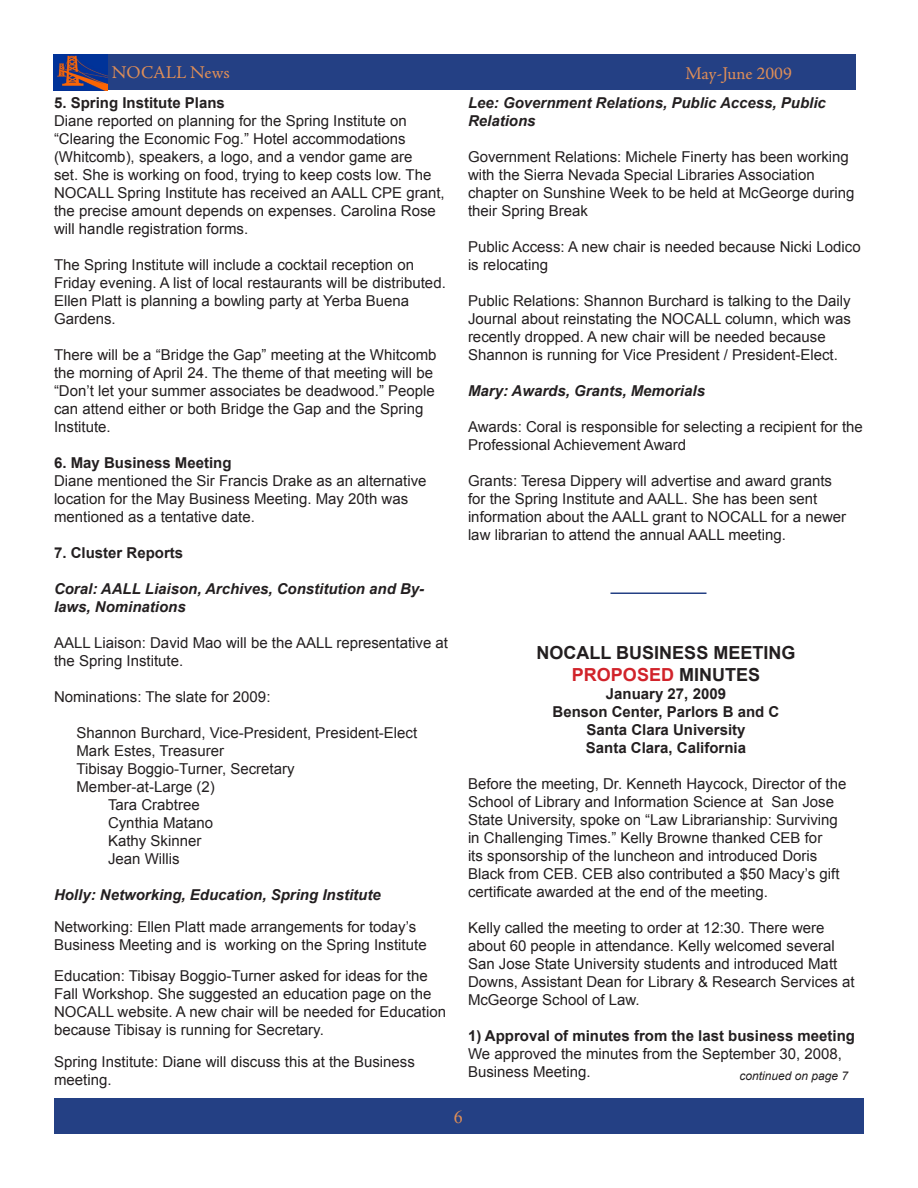
<style>
.page{position:relative;width:918px;height:1188px;background:#fff}
.page>*{position:absolute;margin:0;border:0;box-sizing:border-box;transform-origin:0 0}
.Article_Title{font:700 18px "Arial";color:#231f20}
.t1{font:18px "Adobe Jenson Pro";color:#df8e57}
.Article_Title-2{font:700 18px "Arial";color:#d1232a}
.Article_Text{font:15px/18px "Arial";color:#231f20}
.Article_Text-2{font:italic 700 15px/18px "Arial";color:#231f20}
.Article_Text-3{font:700 15px "Arial";color:#231f20}
.Byline{font:700 15px "Arial";color:#231f20}
.Footnote_Text{font:italic 12px "Arial";color:#231f20}
</style>
<div class="page">
<div style="left:98px;top:54px;width:757px;height:36px;background:#244084"></div>
<img style="left:54px;top:54px;width:54px;height:36px">
<div style="left:54px;top:1098px;width:810px;height:36px;background:#244084"></div>
<hr style="left:610px;top:592px;width:96px;height:2px;background:#244084">
<p class="t1" style="left:112px;top:62px;width:119px">NOCALL News</p>
<p class="t1" style="left:686px;top:63px;width:108px">May-June 2009</p>
<p class="Article_Text-3" style="left:54px;top:93px;width:172px">5. Spring Institute Plans</p>
<p class="Article_Text" style="left:54px;top:112px;width:392px">Diane reported on planning for the Spring Institute on “Clearing the Economic Fog.” Hotel accommodations (Whitcomb), speakers, a logo, and a vendor game are<br>set. She is working on food, trying to keep costs low. The NOCALL Spring Institute has received an AALL CPE grant, the precise amount depends on expenses. Carolina Rose will handle registration forms.</p>
<p class="Article_Text" style="left:54px;top:256px;width:393px">The Spring Institute will include a cocktail reception on Friday evening. A list of local restaurants will be distributed.<br>Ellen Platt is planning a bowling party at Yerba Buena Gardens.</p>
<p class="Article_Text" style="left:54px;top:346px;width:384px">There will be a “Bridge the Gap” meeting at the Whitcomb the morning of April 24. The theme of that meeting will be “Don’t let your summer associates be deadwood.” People can attend either or both Bridge the Gap and the Spring Institute.</p>
<p class="Article_Text-3" style="left:54px;top:453px;width:179px">6. May Business Meeting</p>
<p class="Article_Text" style="left:54px;top:472px;width:374px">Diane mentioned the Sir Francis Drake as an alternative location for the May Business Meeting. May 20th was mentioned as a tentative date.</p>
<p class="Article_Text-3" style="left:54px;top:543px;width:131px">7. Cluster Reports</p>
<p class="Article_Text-2" style="left:54px;top:581px;width:372px">Coral: AALL Liaison, Archives, Constitution and By&shy;laws, Nominations</p>
<p class="Article_Text" style="left:54px;top:634px;width:396px">AALL Liaison: David Mao will be the AALL representative at the Spring Institute.</p>
<p class="Article_Text" style="left:54px;top:688px;width:218px">Nominations: The slate for 2009:</p>
<p class="Article_Text" style="left:76px;top:724px;width:342px">Shannon Burchard, Vice-President, President-Elect</p>
<p class="Article_Text" style="left:76px;top:742px;width:149px">Mark Estes, Treasurer</p>
<p class="Article_Text" style="left:76px;top:760px;width:220px">Tibisay Boggio-Turner, Secretary</p>
<p class="Article_Text" style="left:76px;top:778px;width:140px">Member-at-Large (2)</p>
<p class="Article_Text" style="left:108px;top:796px;width:93px">Tara Crabtree</p>
<p class="Article_Text" style="left:108px;top:814px;width:107px">Cynthia Matano</p>
<p class="Article_Text" style="left:108px;top:832px;width:95px">Kathy Skinner</p>
<p class="Article_Text" style="left:108px;top:850px;width:73px">Jean Willis</p>
<p class="Article_Text-2" style="left:54px;top:887px;width:328px">Holly: Networking, Education, Spring Institute</p>
<p class="Article_Text" style="left:54px;top:918px;width:374px">Networking: Ellen Platt made arrangements for today’s<br>Business Meeting and is working on the Spring Institute</p>
<p class="Article_Text" style="left:54px;top:967px;width:394px">Education: Tibisay Boggio-Turner asked for ideas for the Fall Workshop. She suggested an education page on the NOCALL website. A new chair will be needed for Education because Tibisay is running for Secretary.</p>
<p class="Article_Text" style="left:54px;top:1053px;width:362px">Spring Institute: Diane will discuss this at the Business meeting.</p>
<p class="Article_Text-2" style="left:468px;top:95px;width:359px">Lee: Government Relations, Public Access, Public<br>Relations</p>
<p class="Article_Text" style="left:468px;top:148px;width:388px">Government Relations: Michele Finerty has been working with the Sierra Nevada Special Libraries Association chapter on Sunshine Week to be held at McGeorge during their Spring Break</p>
<p class="Article_Text" style="left:468px;top:238px;width:394px">Public Access: A new chair is needed because Nicki Lodico is relocating</p>
<p class="Article_Text" style="left:468px;top:292px;width:384px">Public Relations: Shannon Burchard is talking to the Daily Journal about reinstating the NOCALL column, which was recently dropped. A new chair will be needed because Shannon is running for Vice President / President-Elect.</p>
<p class="Article_Text-2" style="left:468px;top:383px;width:239px">Mary: Awards, Grants, Memorials</p>
<p class="Article_Text" style="left:468px;top:418px;width:396px">Awards: Coral is responsible for selecting a recipient for the<br>Professional Achievement Award</p>
<p class="Article_Text" style="left:468px;top:472px;width:380px">Grants: Teresa Dippery will advertise and award grants for the Spring Institute and AALL. She has been sent information about the AALL grant to NOCALL for a newer law librarian to attend the annual AALL meeting.</p>
<p class="Article_Title" style="left:537px;top:641px;width:105px">NOCALL Business</p>
<p class="Article_Title" style="left:713px;top:641px;width:27px">Meeting</p>
<p class="Article_Title-2" style="left:572px;top:663px;width:26px">Proposed</p>
<p class="Article_Title" style="left:679px;top:663px;width:27px">Minutes</p>
<p class="Byline" style="left:606px;top:684px;width:122px">January 27, 2009</p>
<p class="Byline" style="left:553px;top:702px;width:228px">Benson Center, Parlors B and C</p>
<p class="Byline" style="left:586px;top:720px;width:161px">Santa Clara University</p>
<p class="Byline" style="left:586px;top:738px;width:162px">Santa Clara, California</p>
<p class="Article_Text" style="left:468px;top:775px;width:380px">Before the meeting, Dr. Kenneth Haycock, Director of the School of Library and Information Science at San Jose State University, spoke on “Law Librarianship: Surviving in Challenging Times.” Kelly Browne thanked CEB for<br>its sponsorship of the luncheon and introduced Doris Black from CEB. CEB also contributed a $50 Macy’s gift certificate awarded at the end of the meeting.</p>
<p class="Article_Text" style="left:468px;top:919px;width:388px">Kelly called the meeting to order at 12:30. There were about 60 people in attendance. Kelly welcomed several San Jose State University students and introduced Matt Downs, Assistant Dean for Library &amp; Research Services at McGeorge School of Law.</p>
<p class="Article_Text-3" style="left:468px;top:1026px;width:389px">1) Approval of minutes from the last business meeting</p>
<p class="Article_Text" style="left:468px;top:1045px;width:376px">We approved the minutes from the September 30, 2008,<br>Business Meeting.</p>
<p class="Footnote_Text" style="left:740px;top:1068px;width:100px">continued on page</p>
</div>
